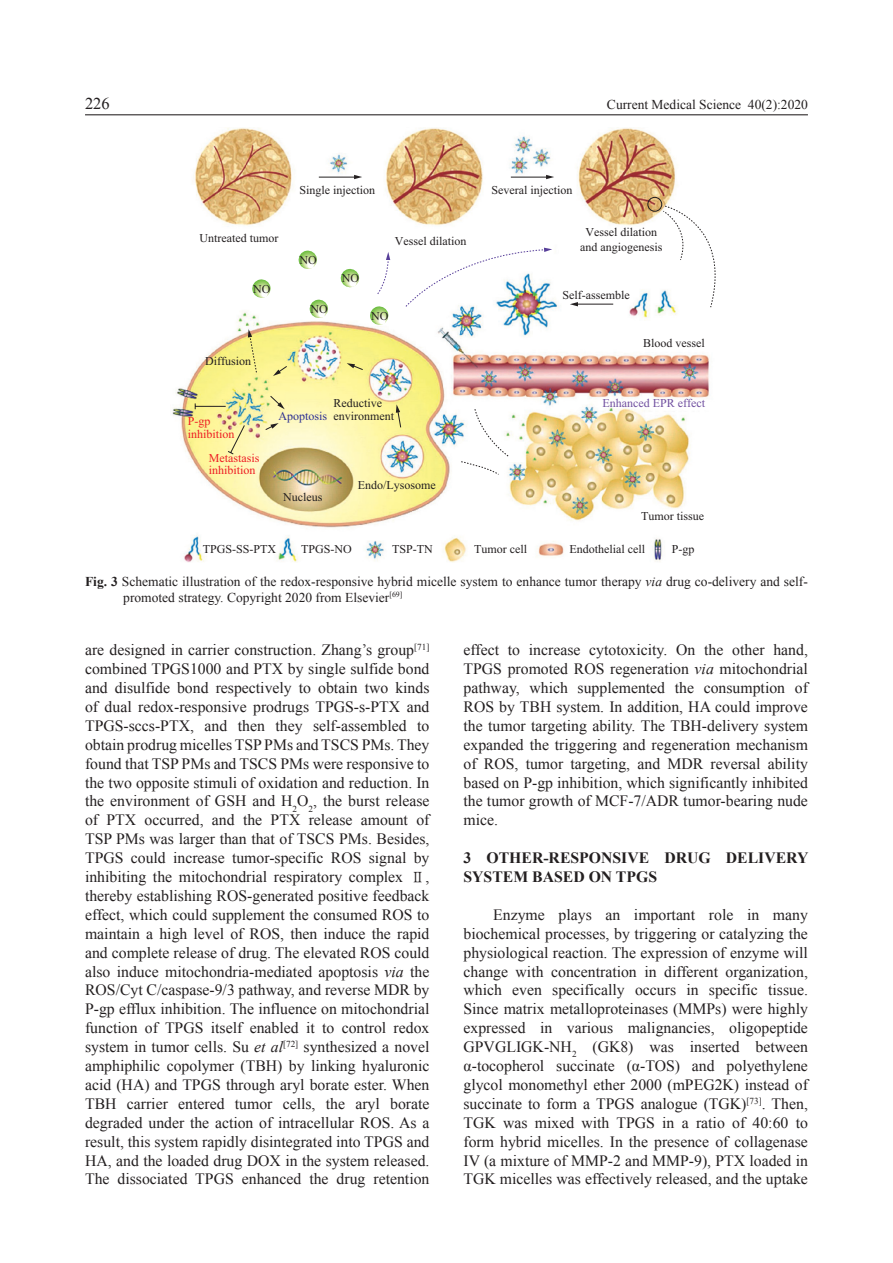
<style>
.page{position:relative;width:893px;height:1263px;background:#fff}
.page>*{position:absolute;margin:0;border:0;box-sizing:border-box;transform-origin:0 0}
.t1{font:16.5px "Times New Roman";color:#231f20}
.t2{font:15.75px/18.9px "Times New Roman";color:#231f20;text-align:justify}
.t3{font:700 15.75px/18.9px "Times New Roman";color:#231f20}
.t4{font:13.5px "Times New Roman";color:#231f20}
.t5{font:12px/14.4px "Times New Roman";color:#231f20;text-align:center}
.t6{font:12px/12.8px "Times New Roman";color:#ee1d23}
.t7{font:12px "Times New Roman";color:#7150a0}
.t8{font:12px "Times New Roman";color:#2e3092}
.s1{font-weight:700}
.s2{font-style:italic}
.s3{font-family:"H Ya 6 gj"}
</style>
<div class="page">
<hr style="left:85px;top:114px;width:723px;height:1px;background:#231f20">
<img style="left:172px;top:128px;width:537px;height:434px">
<svg style="left:298px;top:250px;width:20px;height:20px"></svg>
<svg style="left:340px;top:268px;width:20px;height:20px"></svg>
<svg style="left:369px;top:306px;width:20px;height:19px"></svg>
<svg style="left:309px;top:299px;width:20px;height:20px"></svg>
<svg style="left:252px;top:279px;width:19px;height:19px"></svg>
<hr style="left:319px;top:177px;width:37px;height:1px;background:#231f20">
<svg style="left:354px;top:175px;width:8px;height:4px"></svg>
<hr style="left:511px;top:177px;width:37px;height:1px;background:#231f20">
<svg style="left:546px;top:175px;width:8px;height:4px"></svg>
<hr style="left:576px;top:304px;width:37px;height:1px;background:#231f20">
<svg style="left:570px;top:302px;width:8px;height:4px"></svg>
<div style="left:647px;top:197px;width:15px;height:15px;border:1px solid #231f20;border-radius:50%"></div>
<svg style="left:663px;top:205px;width:53px;height:103px"></svg>
<svg style="left:405px;top:248px;width:147px;height:59px"></svg>
<svg style="left:377px;top:252px;width:13px;height:43px"></svg>
<svg style="left:347px;top:363px;width:17px;height:8px"></svg>
<svg style="left:396px;top:404px;width:6px;height:24px"></svg>
<svg style="left:270px;top:395px;width:15px;height:14px"></svg>
<svg style="left:273px;top:365px;width:15px;height:11px"></svg>
<svg style="left:265px;top:423px;width:14px;height:8px"></svg>
<svg style="left:248px;top:329px;width:9px;height:44px"></svg>
<svg style="left:194px;top:403px;width:51px;height:52px;background:#f0e798"></svg>
<svg style="left:460px;top:408px;width:50px;height:67px"></svg>
<p class="t1" style="left:85px;top:93px;width:26px">226</p>
<p class="t4" style="left:607px;top:95px;width:202px">Current Medical Science 40(2):2020</p>
<p class="t5" style="left:200px;top:231px;width:80px">Untreated tumor</p>
<p class="t5" style="left:253px;top:281px;width:19px">NO</p>
<p class="t5" style="left:205px;top:354px;width:47px">Diffusion</p>
<p class="t5" style="left:300px;top:183px;width:77px">Single injection</p>
<p class="t5" style="left:300px;top:252px;width:19px">NO</p>
<p class="t5" style="left:342px;top:271px;width:19px">NO</p>
<p class="t5" style="left:492px;top:183px;width:82px">Several injection</p>
<p class="t5" style="left:395px;top:233px;width:73px">Vessel dilation</p>
<p class="t5" style="left:580px;top:225px;width:84px">Vessel dilation and angiogenesis</p>
<p class="t5" style="left:562px;top:288px;width:69px">Self-assemble</p>
<p class="t5" style="left:311px;top:301px;width:19px">NO</p>
<p class="t5" style="left:371px;top:308px;width:19px">NO</p>
<p class="t5" style="left:643px;top:335px;width:63px">Blood vessel</p>
<p class="t6" style="left:188px;top:415px;width:48px">P-gp inhibition</p>
<p class="t6" style="left:209px;top:451px;width:52px">Metastasis inhibition</p>
<p class="t5" style="left:334px;top:397px;width:62px;line-height:12.8px;text-align:left">Reductive environment</p>
<p class="t8" style="left:278px;top:408px;width:50px">Apoptosis</p>
<p class="t5" style="left:283px;top:490px;width:41px">Nucleus</p>
<p class="t5" style="left:358px;top:478px;width:80px">Endo/Lysosome</p>
<p class="t7" style="left:603px;top:395px;width:104px">Enhanced EPR effect</p>
<p class="t5" style="left:641px;top:509px;width:64px">Tumor tissue</p>
<p class="t5" style="left:203px;top:541px;width:75px">TPGS-SS-PTX</p>
<p class="t5" style="left:301px;top:541px;width:52px">TPGS-NO</p>
<p class="t5" style="left:392px;top:541px;width:42px">TSP-TN</p>
<p class="t5" style="left:474px;top:541px;width:54px">Tumor cell</p>
<p class="t5" style="left:570px;top:541px;width:77px">Endothelial cell</p>
<p class="t5" style="left:672px;top:541px;width:24px">P-gp</p>
<p class="t4" style="left:85px;top:572px;width:724px"><span class="s1">Fig. 3</span> Schematic illustration of the redox-responsive hybrid micelle system to enhance tumor therapy <span class="s2">via</span> drug co-delivery and self-</p>
<p class="t4" style="left:123px;top:588px;width:281px">promoted strategy. Copyright 2020 from Elsevier<sup>[69]</sup></p>
<p class="t2" style="left:85px;top:640px;width:346px">are designed in carrier construction. Zhang’s group<sup>[71] </sup>combined TPGS1000 and PTX by single sulfide bond and disulfide bond respectively to obtain two kinds of dual redox-responsive prodrugs TPGS-s-PTX and TPGS-sccs-PTX, and then they self-assembled to obtain prodrug micelles TSP PMs and TSCS PMs. They found that TSP PMs and TSCS PMs were responsive to the two opposite stimuli of oxidation and reduction. In the environment of GSH and H<sub>2</sub>O<sub>2</sub>, the burst release of PTX occurred, and the PTX release amount of TSP PMs was larger than that of TSCS PMs. Besides, TPGS could increase tumor-specific ROS signal by inhibiting the mitochondrial respiratory complex <span class="s3">Ⅱ</span>, thereby establishing ROS-generated positive feedback effect, which could supplement the consumed ROS to maintain a high level of ROS, then induce the rapid and complete release of drug. The elevated ROS could also induce mitochondria-mediated apoptosis <span class="s2">via</span> the ROS/Cyt C/caspase-9/3 pathway, and reverse MDR by P-gp efflux inhibition. The influence on mitochondrial function of TPGS itself enabled it to control redox system in tumor cells. Su <span class="s2">et al</span><sup>[72]</sup> synthesized a novel amphiphilic copolymer (TBH) by linking hyaluronic acid (HA) and TPGS through aryl borate ester. When TBH carrier entered tumor cells, the aryl borate degraded under the action of intracellular ROS. As a result, this system rapidly disintegrated into TPGS and HA, and the loaded drug DOX in the system released.<br>The dissociated TPGS enhanced the drug retention</p>
<p class="t2" style="left:463px;top:640px;width:346px">effect to increase cytotoxicity. On the other hand, TPGS promoted ROS regeneration <span class="s2">via</span> mitochondrial pathway, which supplemented the consumption of ROS by TBH system. In addition, HA could improve the tumor targeting ability. The TBH-delivery system expanded the triggering and regeneration mechanism of ROS, tumor targeting, and MDR reversal ability based on P-gp inhibition, which significantly inhibited the tumor growth of MCF-7/ADR tumor-bearing nude mice.</p>
<p class="t3" style="left:463px;top:848px;width:346px">3 OTHER-RESPONSIVE DRUG DELIVERY<br>SYSTEM BASED ON TPGS</p>
<p class="t2" style="left:463px;top:905px;width:346px;text-indent:30px">Enzyme plays an important role in many biochemical processes, by triggering or catalyzing the physiological reaction. The expression of enzyme will change with concentration in different organization, which even specifically occurs in specific tissue.<br>Since matrix metalloproteinases (MMPs) were highly expressed in various malignancies, oligopeptide GPVGLIGK-NH<sub>2</sub> (GK8) was inserted between α-tocopherol succinate (α-TOS) and polyethylene glycol monomethyl ether 2000 (mPEG2K) instead of succinate to form a TPGS analogue (TGK)<sup>[73]</sup>. Then, TGK was mixed with TPGS in a ratio of 40:60 to form hybrid micelles. In the presence of collagenase IV (a mixture of MMP-2 and MMP-9), PTX loaded in TGK micelles was effectively released, and the uptake</p>
</div>
